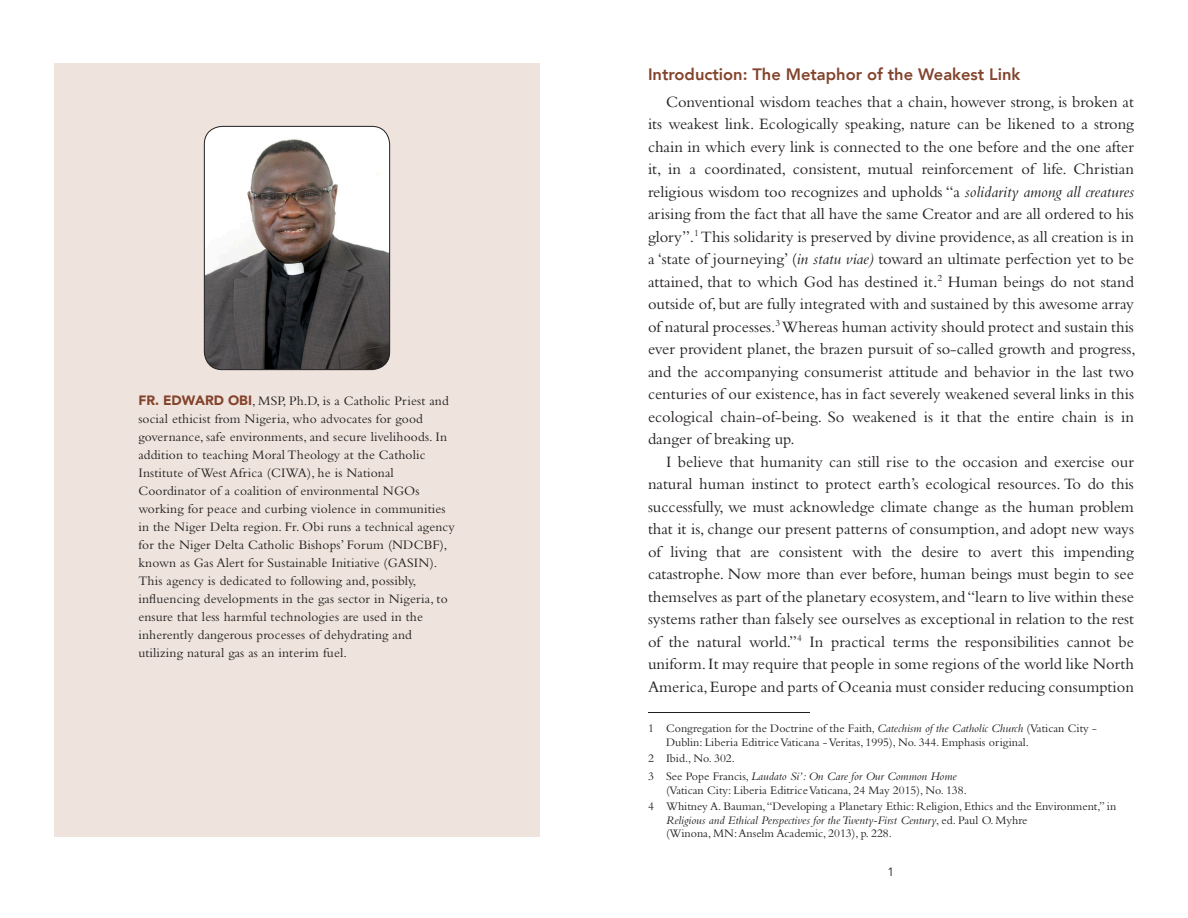
<style>
.page{position:relative;width:1188px;height:918px;background:#fff}
.page>*{position:absolute;margin:0;border:0;box-sizing:border-box;transform-origin:0 0}
.text{font:16.5px/22.5px "Bembo Std";color:#231f20;text-align:justify}
.subhead{font:800 16.5px "Avenir";color:#83432c}
.bio{font:13.5px/18px "Bembo Std";letter-spacing:.01em;color:#231f20}
.footnote{font:12px/13.5px "Bembo Std";color:#231f20}
.t1{font:12px "Avenir";color:#231f20}
.s1{font-family:"Avenir";font-weight:900;color:#83432c}
.s2{font-style:italic}
</style>
<div class="page">
<div style="left:54px;top:63px;width:486px;height:774px;background:#eee4dd"></div>
<hr style="left:648px;top:712px;width:162px;height:1px;background:#231f20">
<img style="left:204px;top:126px;width:186px;height:244px">
<div style="left:204px;top:126px;width:186px;height:244px;border:1px solid #231f20;border-radius:18px"></div>
<p class="bio" style="left:138px;top:392px;width:318px"><span class="s1">FR. EDWARD OBI</span>, MSP, Ph.D, is a Catholic Priest and social ethicist from Nigeria, who advocates for good governance, safe environments, and secure livelihoods. In addition to teaching Moral Theology at the Catholic Institute of West Africa (CIWA), he is National Coordinator of a coalition of environmental NGOs working for peace and curbing violence in communities in the Niger Delta region. Fr. Obi runs a technical agency for the Niger Delta Catholic Bishops’ Forum (NDCBF), known as Gas Alert for Sustainable Initiative (GASIN).<br>This agency is dedicated to following and, possibly, influencing developments in the gas sector in Nigeria, to ensure that less harmful technologies are used in the inherently dangerous processes of dehydrating and utilizing natural gas as an interim fuel.</p>
<p class="subhead" style="left:648px;top:61px;width:374px">Introduction: The Metaphor of the Weakest Link</p>
<p class="text" style="left:648px;top:90px;width:489px;text-indent:18px">Conventional wisdom teaches that a chain, however strong, is broken at its weakest link. Ecologically speaking, nature can be likened to a strong chain in which every link is connected to the one before and the one after it, in a coordinated, consistent, mutual reinforcement of life. Christian religious wisdom too recognizes and upholds “a <span class="s2">solidarity among all creatures </span>arising from the fact that all have the same Creator and are all ordered to his glory”.<sup>1</sup> This solidarity is preserved by divine providence, as all creation is in a ‘state of journeying’ (<span class="s2">in statu viae)</span> toward an ultimate perfection yet to be attained, that to which God has destined it.<sup>2</sup> Human beings do not stand outside of, but are fully integrated with and sustained by this awesome array of natural processes.<sup>3</sup> Whereas human activity should protect and sustain this ever provident planet, the brazen pursuit of so-called growth and progress, and the accompanying consumerist attitude and behavior in the last two centuries of our existence, has in fact severely weakened several links in this ecological chain-of-being. So weakened is it that the entire chain is in danger of breaking up.</p>
<p class="text" style="left:648px;top:450px;width:488px;text-indent:18px">I believe that humanity can still rise to the occasion and exercise our natural human instinct to protect earth’s ecological resources. To do this successfully, we must acknowledge climate change as the human problem that it is, change our present patterns of consumption, and adopt new ways of living that are consistent with the desire to avert this impending catastrophe. Now more than ever before, human beings must begin to see themselves as part of the planetary ecosystem, and “learn to live within these systems rather than falsely see ourselves as exceptional in relation to the rest of the natural world.”<sup>4</sup> In practical terms the responsibilities cannot be uniform. It may require that people in some regions of the world like North America, Europe and parts of Oceania must consider reducing consumption</p>
<p class="footnote" style="left:666px;top:721px;width:432px;text-indent:-18px">1 Congregation for the Doctrine of the Faith, <span class="s2">Catechism of the Catholic Church</span> (Vatican City -<br>Dublin: Liberia Editrice Vaticana - Veritas, 1995), No. 344. Emphasis original.</p>
<p class="footnote" style="left:648px;top:751px;width:88px">2 Ibid., No. 302.</p>
<p class="footnote" style="left:666px;top:769px;width:302px;text-indent:-18px">3 See Pope Francis, <span class="s2">Laudato Si’: On Care for Our Common Home </span>(Vatican City: Liberia Editrice Vaticana, 24 May 2015), No. 138.</p>
<p class="footnote" style="left:666px;top:799px;width:452px;text-indent:-18px">4 Whitney A. Bauman, “Developing a Planetary Ethic: Religion, Ethics and the Environment,” in<br><span class="s2">Religious and Ethical Perspectives for the Twenty-First Century</span>, ed. Paul O. Myhre<br>(Winona, MN: Anselm Academic, 2013), p. 228.</p>
<p class="t1" style="left:888px;top:865px;width:8px">1</p>
</div>
